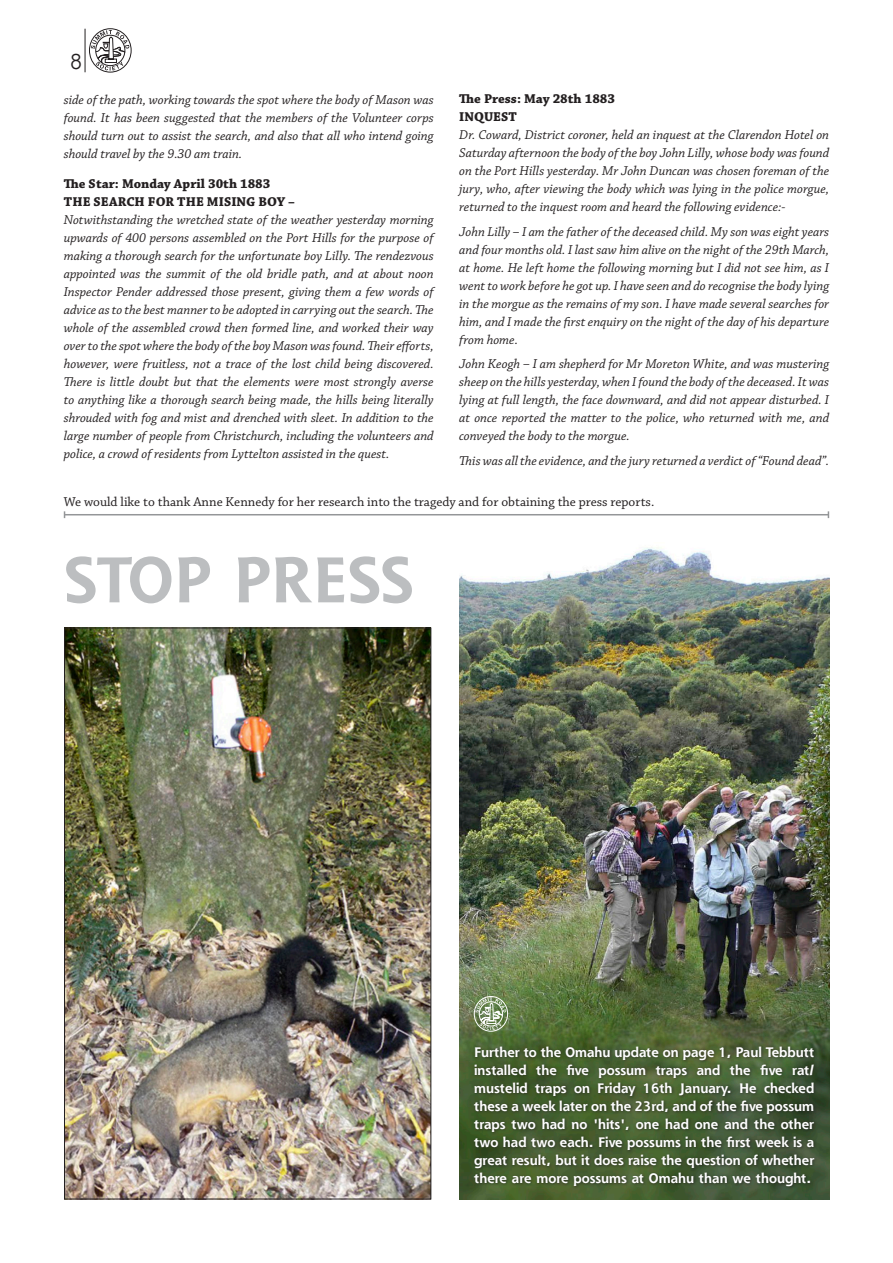
<style>
.page{position:relative;width:893px;height:1263px;background:#fff}
.page>*{position:absolute;margin:0;border:0;box-sizing:border-box;transform-origin:0 0}
.t1{font:700 63px "Shannon";color:#bcbec0}
.t2{font:21px "Shannon";color:#231f20}
.t3{font:italic 13.5px/18px "Chaparral Pro";color:#231f20;text-align:justify}
.t4{font:700 13.5px/18px "Shannon";color:#fff;text-align:justify}
.t5{font:13.5px "Chaparral Pro";color:#231f20}
.t6{font:700 13.5px/18px "Chaparral Pro";color:#231f20}
</style>
<div class="page">
<div style="left:89px;top:29px;width:42px;height:43px;border:1px solid #231f20;border-radius:50%"></div>
<svg style="left:91px;top:30px;width:38px;height:41px"></svg>
<hr style="left:85px;top:29px;width:1px;height:43px;background:#231f20">
<img style="left:459px;top:547px;width:370px;height:653px">
<img style="left:66px;top:630px;width:363px;height:567px">
<hr style="left:65px;top:514px;width:763px;height:1px;background:#949698">
<div style="left:472px;top:1044px;width:346px;height:145px;background:#231f20;opacity:.75"></div>
<div style="left:474px;top:996px;width:34px;height:35px;border:1px solid #fff;border-radius:50%"></div>
<svg style="left:475px;top:997px;width:31px;height:33px"></svg>
<h2 class="t2" style="left:70px;top:48px;width:14px">8</h2>
<p class="t3" style="left:64px;top:91px;width:371px">side of the path, working towards the spot where the body of Mason was found. It has been suggested that the members of the Volunteer corps should turn out to assist the search, and also that all who intend going should travel by the 9.30 am train.</p>
<p class="t6" style="left:64px;top:176px;width:233px">The Star: Monday April 30th 1883<br>THE SEARCH FOR THE MISING BOY –</p>
<p class="t3" style="left:64px;top:212px;width:371px">Notwithstanding the wretched state of the weather yesterday morning upwards of 400 persons assembled on the Port Hills for the purpose of making a thorough search for the unfortunate boy Lilly. The rendezvous appointed was the summit of the old bridle path, and at about noon Inspector Pender addressed those present, giving them a few words of advice as to the best manner to be adopted in carrying out the search. The whole of the assembled crowd then formed line, and worked their way over to the spot where the body of the boy Mason was found. Their efforts, however, were fruitless, not a trace of the lost child being discovered.<br>There is little doubt but that the elements were most strongly averse to anything like a thorough search being made, the hills being literally shrouded with fog and mist and drenched with sleet. In addition to the large number of people from Christchurch, including the volunteers and police, a crowd of residents from Lyttelton assisted in the quest.</p>
<p class="t6" style="left:459px;top:91px;width:157px">The Press: May 28th 1883<br>INQUEST</p>
<p class="t3" style="left:459px;top:127px;width:371px">Dr. Coward, District coroner, held an inquest at the Clarendon Hotel on Saturday afternoon the body of the boy John Lilly, whose body was found on the Port Hills yesterday. Mr John Duncan was chosen foreman of the jury, who, after viewing the body which was lying in the police morgue, returned to the inquest room and heard the following evidence:-</p>
<p class="t3" style="left:459px;top:223px;width:371px">John Lilly – I am the father of the deceased child. My son was eight years and four months old. I last saw him alive on the night of the 29th March, at home. He left home the following morning but I did not see him, as I went to work before he got up. I have seen and do recognise the body lying in the morgue as the remains of my son. I have made several searches for him, and I made the first enquiry on the night of the day of his departure from home.</p>
<p class="t3" style="left:459px;top:355px;width:371px">John Keogh – I am shepherd for Mr Moreton White, and was mustering sheep on the hills yesterday, when I found the body of the deceased. It was lying at full length, the face downward, and did not appear disturbed. I at once reported the matter to the police, who returned with me, and conveyed the body to the morgue.</p>
<p class="t3" style="left:459px;top:452px;width:371px">This was all the evidence, and the jury returned a verdict of “Found dead”.</p>
<p class="t5" style="left:64px;top:495px;width:592px">We would like to thank Anne Kennedy for her research into the tragedy and for obtaining the press reports.</p>
<h1 class="t1" style="left:64px;top:541px;width:351px">STOP PRESS</h1>
<p class="t4" style="left:474px;top:1043px;width:342px">Further to the Omahu update on page 1, Paul Tebbutt installed the five possum traps and the five rat/ mustelid traps on Friday 16th January. He checked these a week later on the 23rd, and of the five possum traps two had no 'hits', one had one and the other two had two each. Five possums in the first week is a great result, but it does raise the question of whether there are more possums at Omahu than we thought.</p>
</div>
